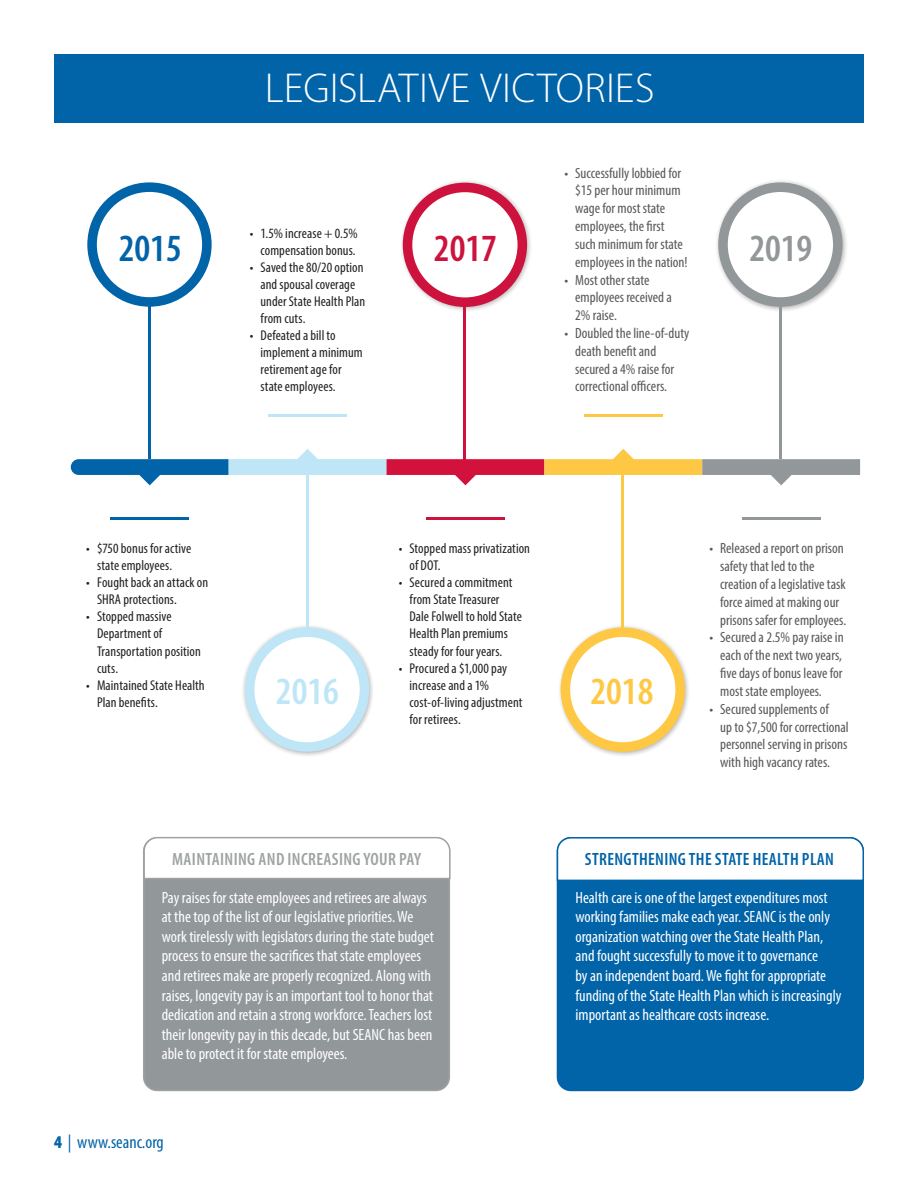
<style>
.page{position:relative;width:918px;height:1188px;background:#fff}
.page>*{position:absolute;margin:0;border:0;box-sizing:border-box;transform-origin:0 0}
.t1{font:300 42px "Myriad Pro";letter-spacing:.005em;color:#fff}
.t2{font:600 condensed 38.55px "Myriad Pro";color:#0163a8}
.t3{font:600 condensed 38.55px "Myriad Pro";color:#cd123d}
.t4{font:600 condensed 38.55px "Myriad Pro";color:#929799}
.t5{font:600 condensed 38.55px "Myriad Pro";color:#bee6f7}
.t6{font:600 condensed 38.55px "Myriad Pro";color:#fec844}
.t7{font:condensed 18px "Myriad Pro";color:#0163a8}
.t8{font:600 condensed 17.85px "Myriad Pro";letter-spacing:.02em;color:#0163a8}
.t9{font:600 condensed 17.85px "Myriad Pro";letter-spacing:.02em;color:#9ea2a2}
.t10{font:condensed 16.35px/19.6px "Myriad Pro";color:#fff}
.t11{font:condensed 14.85px/17.9px "Myriad Pro";color:#57585a}
.t12{font:condensed 14.25px/17.1px "Myriad Pro";letter-spacing:.005em;color:#231f20}
.s1{font-weight:900}
</style>
<div class="page">
<div style="left:54px;top:54px;width:810px;height:69px;background:#0163a8"></div>
<hr style="left:110px;top:517px;width:79px;height:3px;background:#0163a8">
<hr style="left:426px;top:517px;width:79px;height:3px;background:#cd123d">
<hr style="left:742px;top:517px;width:79px;height:3px;background:#929799">
<svg style="left:71px;top:449px;width:789px;height:36px"></svg>
<hr style="left:268px;top:414px;width:79px;height:2px;background:#bee6f7">
<hr style="left:584px;top:414px;width:79px;height:2px;background:#fec844">
<div style="left:87px;top:182px;width:125px;height:125px;background:#0163a8;border-radius:50%"></div>
<div style="left:97px;top:192px;width:105px;height:105px;background:#fff;border-radius:50%"></div>
<hr style="left:148px;top:301px;width:3px;height:158px;background:#0163a8">
<img style="left:243px;top:624px;width:130px;height:132px">
<div style="left:245px;top:627px;width:124px;height:125px;background:#bee6f7;border-radius:50%"></div>
<div style="left:254px;top:637px;width:106px;height:105px;background:#fff;border-radius:50%"></div>
<hr style="left:306px;top:475px;width:2px;height:158px;background:#bee6f7">
<img style="left:558px;top:624px;width:132px;height:133px;border-radius:66px">
<div style="left:561px;top:627px;width:124px;height:125px;background:#fec844;border-radius:50%"></div>
<div style="left:570px;top:637px;width:105px;height:105px;background:#fff;border-radius:50%"></div>
<hr style="left:621px;top:475px;width:3px;height:158px;background:#fec844">
<img style="left:402px;top:181px;width:129px;height:131px">
<div style="left:403px;top:183px;width:124px;height:124px;background:#cd123d;border-radius:50%"></div>
<div style="left:412px;top:192px;width:106px;height:105px;background:#fff;border-radius:50%"></div>
<hr style="left:464px;top:302px;width:2px;height:158px;background:#cd123d">
<img style="left:717px;top:180px;width:130px;height:131px">
<div style="left:718px;top:182px;width:125px;height:125px;background:#929799;border-radius:50%"></div>
<div style="left:728px;top:192px;width:105px;height:105px;background:#fff;border-radius:50%"></div>
<hr style="left:779px;top:301px;width:3px;height:158px;background:#929799">
<div style="left:557px;top:838px;width:306px;height:252px;background:#0163a8;border-radius:13px"></div>
<svg style="left:556px;top:837px;width:308px;height:45px"></svg>
<div style="left:144px;top:838px;width:305px;height:252px;background:#929799;border-radius:13px"></div>
<svg style="left:143px;top:837px;width:308px;height:43px"></svg>
<p class="t1" style="left:265px;top:62px;width:391px">LEGISLATIVE VICTORIES</p>
<p class="t11" style="left:575px;top:164px;width:114px;text-indent:-11px">• Successfully lobbied for $15 per hour minimum wage for most state employees, the first such minimum for state employees in the nation!</p>
<p class="t11" style="left:575px;top:271px;width:98px;text-indent:-11px">• Most other state employees received a<br>2% raise.</p>
<p class="t11" style="left:575px;top:324px;width:116px;text-indent:-11px">• Doubled the line-of-duty death benefit and secured a 4% raise for correctional officers.</p>
<p class="t12" style="left:250px;top:224px;width:109px;text-align:right">• 1.5% increase + 0.5% compensation bonus.</p>
<p class="t12" style="left:261px;top:258px;width:106px;text-indent:-11px">• Saved the 80/20 option and spousal coverage under State Health Plan from cuts.</p>
<p class="t12" style="left:261px;top:327px;width:104px;text-indent:-11px">• Defeated a bill to implement a minimum retirement age for state employees.</p>
<p class="t2" style="left:119px;top:224px;width:65px">2015</p>
<p class="t3" style="left:434px;top:225px;width:65px">2017</p>
<p class="t4" style="left:749px;top:225px;width:65px">2019</p>
<p class="t12" style="left:86px;top:540px;width:107px;text-align:center">• $750 bonus for active state employees.</p>
<p class="t12" style="left:97px;top:574px;width:113px;text-indent:-11px">• Fought back an attack on<br>SHRA protections.</p>
<p class="t12" style="left:97px;top:608px;width:105px;text-indent:-11px">• Stopped massive<br>Department of<br>Transportation position cuts.</p>
<p class="t12" style="left:97px;top:676px;width:109px;text-indent:-11px">• Maintained State Health<br>Plan benefits.</p>
<p class="t12" style="left:410px;top:540px;width:122px;text-indent:-11px">• Stopped mass privatization of DOT.</p>
<p class="t12" style="left:410px;top:574px;width:114px;text-indent:-11px">• Secured a commitment from State Treasurer<br>Dale Folwell to hold State<br>Health Plan premiums steady for four years.</p>
<p class="t12" style="left:410px;top:659px;width:114px;text-indent:-11px">• Procured a $1,000 pay increase and a 1% cost-of-living adjustment for retirees.</p>
<p class="t5" style="left:276px;top:667px;width:65px">2016</p>
<p class="t6" style="left:590px;top:667px;width:65px">2018</p>
<p class="t11" style="left:720px;top:539px;width:128px;text-indent:-11px">• Released a report on prison safety that led to the creation of a legislative task force aimed at making our prisons safer for employees.</p>
<p class="t11" style="left:720px;top:628px;width:125px;text-align:justify;text-indent:-11px">• Secured a 2.5% pay raise in each of the next two years, five days of bonus leave for most state employees.</p>
<p class="t11" style="left:720px;top:700px;width:130px;text-indent:-11px">• Secured supplements of<br>up to $7,500 for correctional personnel serving in prisons with high vacancy rates.</p>
<p class="t9" style="left:172px;top:848px;width:250px">MAINTAINING AND INCREASING YOUR PAY</p>
<p class="t10" style="left:162px;top:887px;width:274px">Pay raises for state employees and retirees are always at the top of the list of our legislative priorities. We work tirelessly with legislators during the state budget process to ensure the sacrifices that state employees and retirees make are properly recognized. Along with raises, longevity pay is an important tool to honor that dedication and retain a strong workforce. Teachers lost their longevity pay in this decade, but SEANC has been able to protect it for state employees.</p>
<p class="t7" style="left:54px;top:1131px;width:111px"><span class="s1">4</span> | www.seanc.org</p>
<p class="t8" style="left:585px;top:848px;width:251px">STRENGTHENING THE STATE HEALTH PLAN</p>
<p class="t10" style="left:576px;top:887px;width:267px">Health care is one of the largest expenditures most working families make each year. SEANC is the only organization watching over the State Health Plan, and fought successfully to move it to governance<br>by an independent board. We fight for appropriate funding of the State Health Plan which is increasingly important as healthcare costs increase.</p>
</div>
